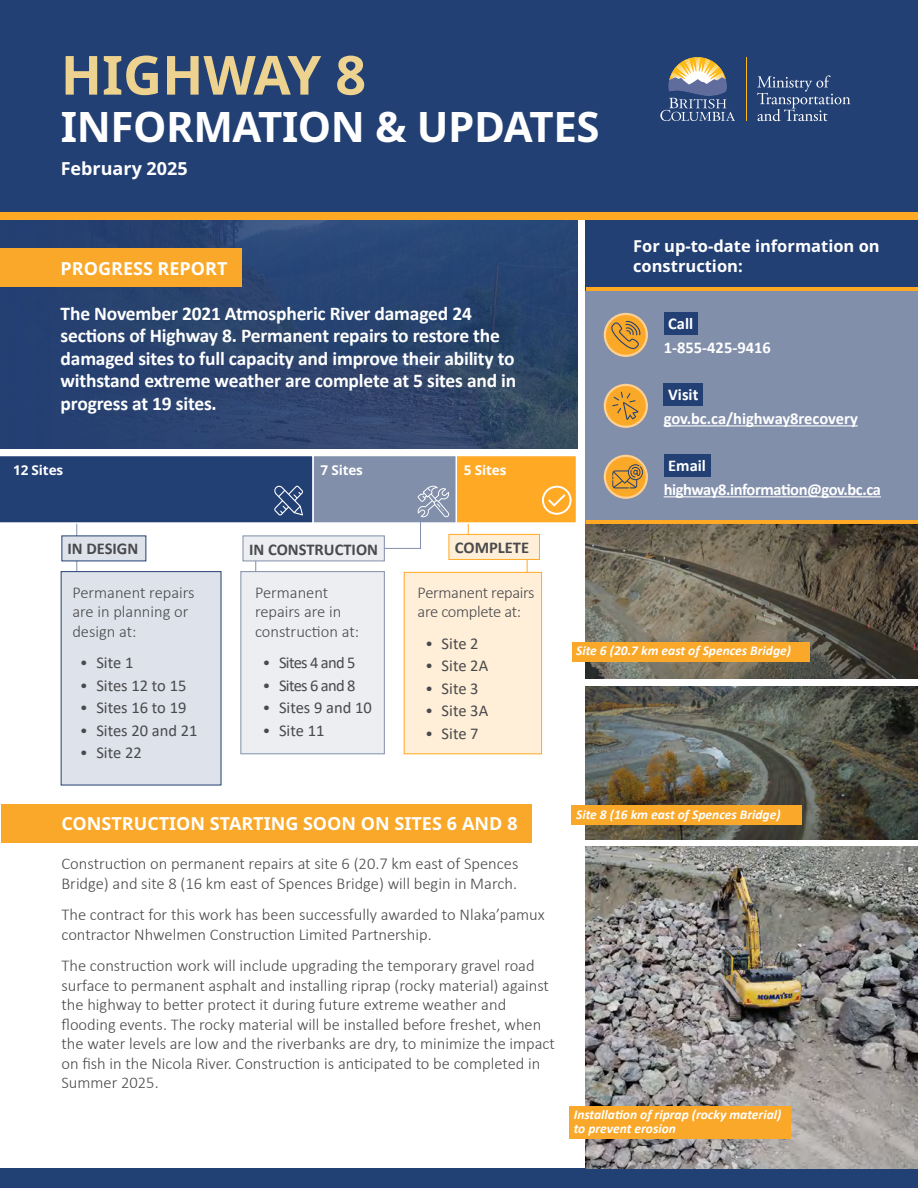
<style>
.page{position:relative;width:918px;height:1188px;background:#fff}
.page>*{position:absolute;margin:0;border:0;box-sizing:border-box;transform-origin:0 0}
.t1{font:700 54px "BC Sans";color:#edd38f}
.t2{font:700 42px "BC Sans";letter-spacing:-.01em;color:#fff}
.t3{font:700 19.5px/22.5px "Calibri";letter-spacing:-.01em;color:#fff}
.t4{font:700 18px "BC Sans";color:#fff}
.t5{font:300 16.5px/19.5px "Calibri";color:#4a4a4d}
.t6{font:16.5px "Calibri";color:#4a4a4d}
.t7{font:700 16.5px/24px "Calibri";letter-spacing:-.005em;color:#fff}
.t8{font:700 16.5px/19.5px "BC Sans";color:#fff}
.t9{font:700 16.5px "Calibri";color:#4a4a4d}
.t10{font:300 16.5px/19.5px "Calibri";letter-spacing:-.02em;color:#4a4a4d}
.t11{font:700 16.5px "Calibri";letter-spacing:-.025em;color:#fff}
.t12{font:16.5px "Calibri";letter-spacing:-.04em;color:#4a4a4d}
.t13{font:italic 700 13.5px/13.5px "Calibri";color:#fff}
.t14{font:700 13.5px "BC Sans";letter-spacing:-.01em;color:#fff}
.s1{font-weight:300}
</style>
<div class="page">
<img style="left:0;top:220px;width:577px;height:228px">
<div style="left:312px;top:455px;width:146px;height:69px;background:#818faa;border:2px solid #fff"></div>
<img style="left:586px;top:686px;width:332px;height:154px">
<img style="left:586px;top:524px;width:332px;height:155px">
<div style="left:0;top:0;width:918px;height:214px;background:#234074"></div>
<svg style="left:757px;top:75px;width:93px;height:46px"></svg>
<svg style="left:660px;top:57px;width:75px;height:64px"></svg>
<div style="left:0;top:212px;width:918px;height:8px;background:#ffa925"></div>
<div style="left:0;top:249px;width:241px;height:38px;background:#faa829"></div>
<div style="left:586px;top:220px;width:332px;height:304px;background:#828fab"></div>
<div style="left:664px;top:383px;width:39px;height:23px;background:#234074"></div>
<svg style="left:605px;top:456px;width:42px;height:42px"></svg>
<div style="left:604px;top:455px;width:44px;height:44px;border:2px solid #fed092;border-radius:50%"></div>
<svg style="left:612px;top:464px;width:31px;height:24px"></svg>
<hr style="left:586px;top:520px;width:332px;height:4px;background:#ffa925">
<div style="left:586px;top:220px;width:332px;height:71px;background:#234074"></div>
<div style="left:1px;top:804px;width:530px;height:38px;background:#faa829"></div>
<div style="left:572px;top:806px;width:230px;height:19px;background:#faa829"></div>
<div style="left:572px;top:642px;width:237px;height:20px;background:#faa829"></div>
<hr style="left:76px;top:504px;width:1px;height:79px;background:#818faa">
<hr style="left:527px;top:556px;width:1px;height:32px;background:#ffa925">
<hr style="left:255px;top:548px;width:1px;height:35px;background:#818faa">
<div style="left:62px;top:536px;width:84px;height:25px;background:#dee2ea"></div>
<div style="left:243px;top:536px;width:142px;height:25px;background:#eceef2;border:1px solid #818faa"></div>
<div style="left:61px;top:571px;width:160px;height:214px;background:#dee2ea"></div>
<div style="left:240px;top:571px;width:145px;height:183px;background:#eceef2;border:1px solid #818faa"></div>
<hr style="left:468px;top:502px;width:1px;height:32px;background:#ffa925">
<div style="left:449px;top:534px;width:91px;height:26px;background:#ffefd8;border:1px solid #ffa925"></div>
<div style="left:404px;top:572px;width:138px;height:182px;background:#ffefd8;border:1px solid #ffa925"></div>
<svg style="left:0;top:455px;width:314px;height:69px;background:#2f4a7b"></svg>
<svg style="left:328px;top:486px;width:122px;height:63px"></svg>
<div style="left:456px;top:455px;width:121px;height:69px;background:#ffa925;border:2px solid #fff"></div>
<svg style="left:542px;top:486px;width:30px;height:29px"></svg>
<svg style="left:605px;top:385px;width:42px;height:42px"></svg>
<div style="left:604px;top:384px;width:44px;height:44px;border:2px solid #fed092;border-radius:50%"></div>
<svg style="left:612px;top:392px;width:26px;height:28px"></svg>
<div style="left:664px;top:312px;width:34px;height:23px;background:#234074"></div>
<svg style="left:605px;top:314px;width:42px;height:42px"></svg>
<div style="left:604px;top:313px;width:44px;height:44px;border:2px solid #fed092;border-radius:50%"></div>
<svg style="left:611px;top:321px;width:30px;height:29px"></svg>
<div style="left:664px;top:454px;width:46px;height:23px;background:#234074"></div>
<hr style="left:664px;top:496px;width:217px;height:1px;background:#fff">
<div style="left:0;top:1169px;width:918px;height:19px;background:#214175"></div>
<hr style="left:586px;top:287px;width:332px;height:4px;background:#ffa925">
<hr style="left:664px;top:425px;width:194px;height:1px;background:#fff">
<hr style="left:746px;top:57px;width:1px;height:64px;background:#fdb913">
<img style="left:586px;top:846px;width:332px;height:323px">
<div style="left:569px;top:1106px;width:222px;height:33px;background:#faa829"></div>
<p class="t1" style="left:61px;top:37px;width:307px">HIGHWAY 8</p>
<p class="t2" style="left:61px;top:97px;width:540px">INFORMATION &amp; UPDATES</p>
<p class="t4" style="left:61px;top:156px;width:129px">February 2025</p>
<p class="t4" style="left:61px;top:256px;width:168px">PROGRESS REPORT</p>
<p class="t3" style="left:61px;top:302px;width:457px">The November 2021 Atmospheric River damaged 24 sections of Highway 8. Permanent repairs to restore the damaged sites to full capacity and improve their ability to withstand extreme weather are complete at 5 sites and in progress at 19 sites.</p>
<p class="t14" style="left:13px;top:461px;width:52px">12 Sites</p>
<p class="t14" style="left:320px;top:461px;width:44px">7 Sites</p>
<p class="t14" style="left:464px;top:461px;width:44px">5 Sites</p>
<p class="t9" style="left:67px;top:537px;width:72px">IN DESIGN</p>
<p class="t9" style="left:249px;top:537px;width:130px">IN CONSTRUCTION</p>
<p class="t9" style="left:455px;top:536px;width:76px">COMPLETE</p>
<p class="t8" style="left:633px;top:237px;width:248px">For up-to-date information on construction:</p>
<p class="t7" style="left:664px;top:311px;width:109px">Call<br>1-855-425-9416</p>
<p class="t7" style="left:668px;top:382px;width:32px">Visit</p>
<p class="t7" style="left:664px;top:406px;width:196px">gov.bc.ca/highway8recovery</p>
<p class="t7" style="left:668px;top:453px;width:39px">Email</p>
<p class="t11" style="left:664px;top:478px;width:219px">highway8.information@gov.bc.ca</p>
<p class="t5" style="left:72px;top:582px;width:124px">Permanent repairs are in planning or design at:</p>
<p class="t6" style="left:80px;top:651px;width:55px"><span class="s1">•</span> Site 1</p>
<p class="t6" style="left:80px;top:674px;width:108px"><span class="s1">•</span> Sites 12 to 15</p>
<p class="t6" style="left:80px;top:696px;width:108px"><span class="s1">•</span> Sites 16 to 19</p>
<p class="t6" style="left:80px;top:719px;width:119px"><span class="s1">•</span> Sites 20 and 21</p>
<p class="t6" style="left:80px;top:741px;width:63px"><span class="s1">•</span> Site 22</p>
<p class="t5" style="left:255px;top:582px;width:106px">Permanent repairs are in construction at:</p>
<p class="t12" style="left:263px;top:651px;width:95px"><span class="s1">•</span> Sites 4 and 5</p>
<p class="t12" style="left:263px;top:674px;width:95px"><span class="s1">•</span> Sites 6 and 8</p>
<p class="t6" style="left:263px;top:696px;width:111px"><span class="s1">•</span> Sites 9 and 10</p>
<p class="t6" style="left:263px;top:719px;width:63px"><span class="s1">•</span> Site 11</p>
<p class="t10" style="left:418px;top:582px;width:119px">Permanent repairs are complete at:</p>
<p class="t6" style="left:425px;top:632px;width:55px"><span class="s1">•</span> Site 2</p>
<p class="t6" style="left:425px;top:654px;width:65px"><span class="s1">•</span> Site 2A</p>
<p class="t6" style="left:425px;top:677px;width:55px"><span class="s1">•</span> Site 3</p>
<p class="t6" style="left:425px;top:699px;width:65px"><span class="s1">•</span> Site 3A</p>
<p class="t6" style="left:425px;top:722px;width:55px"><span class="s1">•</span> Site 7</p>
<p class="t13" style="left:576px;top:643px;width:216px">Site 6 (20.7 km east of Spences Bridge)</p>
<p class="t4" style="left:62px;top:811px;width:458px">CONSTRUCTION STARTING SOON ON SITES 6 AND 8</p>
<p class="t5" style="left:62px;top:854px;width:458px">Construction on permanent repairs at site 6 (20.7 km east of Spences<br>Bridge) and site 8 (16 km east of Spences Bridge) will begin in March.</p>
<p class="t5" style="left:62px;top:905px;width:485px">The contract for this work has been successfully awarded to Nlaka’pamux contractor Nhwelmen Construction Limited Partnership.</p>
<p class="t5" style="left:62px;top:956px;width:495px">The construction work will include upgrading the temporary gravel road surface to permanent asphalt and installing riprap (rocky material) against the highway to better protect it during future extreme weather and flooding events. The rocky material will be installed before freshet, when the water levels are low and the riverbanks are dry, to minimize the impact on fish in the Nicola River. Construction is anticipated to be completed in Summer 2025.</p>
<p class="t13" style="left:576px;top:807px;width:206px">Site 8 (16 km east of Spences Bridge)</p>
<p class="t13" style="left:574px;top:1108px;width:209px">Installation of riprap (rocky material) to prevent erosion</p>
</div>
